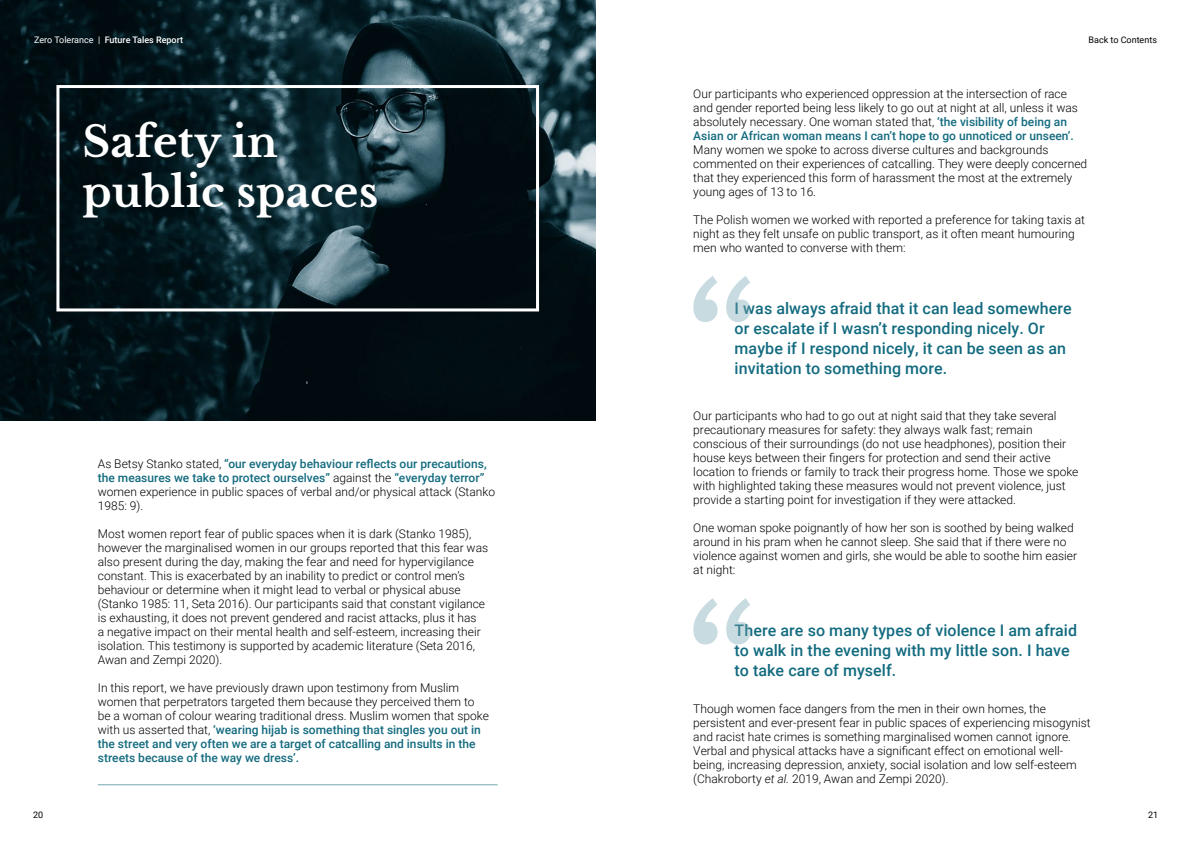
<style>
.page{position:relative;width:1191px;height:842px;background:#fff}
.page>*{position:absolute;margin:0;border:0;box-sizing:border-box;transform-origin:0 0}
.t1{font:700 42px/50px "Libre Baskerville";letter-spacing:.005em;color:#fff}
.t2{font:500 16px/20px "Roboto";letter-spacing:.005em;color:#136b7f}
.t3{font:300 12px/14px "Roboto";color:#000}
.t4{font:500 9px "Roboto";color:#fff}
.t5{font:9px "Roboto";color:#000}
.s1{font-weight:400}
.s2{font-weight:500;color:#136b7f}
.s3{font-style:italic}
</style>
<div class="page">
<img style="left:0;top:0;width:595px;height:421px">
<div style="left:56px;top:85px;width:483px;height:226px;border:3px solid #fff"></div>
<svg style="left:693px;top:276px;width:57px;height:46px"></svg>
<svg style="left:693px;top:598px;width:57px;height:46px"></svg>
<hr style="left:98px;top:784px;width:399px;height:1px;background:#72a6b2">
<p class="t4" style="left:34px;top:34px;width:151px"><span class="s1">Zero Tolerance |</span> Future Tales Report</p>
<h1 class="t1" style="left:83px;top:117px;width:297px">Safety in public spaces</h1>
<p class="t5" style="left:33px;top:808px;width:12px">20</p>
<p class="t3" style="left:98px;top:456px;width:399px">As Betsy Stanko stated, <span class="s2">“our everyday behaviour reflects our precautions, the measures we take to protect ourselves”</span> against the <span class="s2">“everyday terror” </span>women experience in public spaces of verbal and/or physical attack (Stanko 1985: 9).</p>
<p class="t3" style="left:98px;top:526px;width:392px">Most women report fear of public spaces when it is dark (Stanko 1985), however the marginalised women in our groups reported that this fear was also present during the day, making the fear and need for hypervigilance constant. This is exacerbated by an inability to predict or control men’s behaviour or determine when it might lead to verbal or physical abuse (Stanko 1985: 11, Seta 2016). Our participants said that constant vigilance is exhausting, it does not prevent gendered and racist attacks, plus it has<br>a negative impact on their mental health and self-esteem, increasing their isolation. This testimony is supported by academic literature (Seta 2016, Awan and Zempi 2020).</p>
<p class="t3" style="left:98px;top:680px;width:392px">In this report, we have previously drawn upon testimony from Muslim women that perpetrators targeted them because they perceived them to be a woman of colour wearing traditional dress. Muslim women that spoke with us asserted that, <span class="s2">‘wearing hijab is something that singles you out in the street and very often we are a target of catcalling and insults in the streets because of the way we dress’.</span></p>
<p class="t5" style="left:1088px;top:33px;width:70px">Back to Contents</p>
<p class="t3" style="left:693px;top:86px;width:386px">Our participants who experienced oppression at the intersection of race and gender reported being less likely to go out at night at all, unless it was absolutely necessary. One woman stated that, <span class="s2">‘the visibility of being an Asian or African woman means I can’t hope to go unnoticed or unseen’.</span></p>
<p class="t3" style="left:693px;top:142px;width:395px">Many women we spoke to across diverse cultures and backgrounds commented on their experiences of catcalling. They were deeply concerned that they experienced this form of harassment the most at the extremely young ages of 13 to 16.</p>
<p class="t3" style="left:693px;top:212px;width:393px">The Polish women we worked with reported a preference for taking taxis at night as they felt unsafe on public transport, as it often meant humouring men who wanted to converse with them:</p>
<h2 class="t2" style="left:734px;top:298px;width:338px">I was always afraid that it can lead somewhere or escalate if I wasn’t responding nicely. Or maybe if I respond nicely, it can be seen as an invitation to something more.</h2>
<p class="t3" style="left:693px;top:408px;width:387px">Our participants who had to go out at night said that they take several precautionary measures for safety: they always walk fast; remain conscious of their surroundings (do not use headphones), position their house keys between their fingers for protection and send their active location to friends or family to track their progress home. Those we spoke with highlighted taking these measures would not prevent violence, just provide a starting point for investigation if they were attacked.</p>
<p class="t3" style="left:693px;top:520px;width:385px">One woman spoke poignantly of how her son is soothed by being walked around in his pram when he cannot sleep. She said that if there were no violence against women and girls, she would be able to soothe him easier at night:</p>
<h2 class="t2" style="left:734px;top:620px;width:344px">There are so many types of violence I am afraid to walk in the evening with my little son. I have to take care of myself.</h2>
<p class="t3" style="left:693px;top:701px;width:399px">Though women face dangers from the men in their own homes, the persistent and ever-present fear in public spaces of experiencing misogynist and racist hate crimes is something marginalised women cannot ignore.<br>Verbal and physical attacks have a significant effect on emotional well&shy;being, increasing depression, anxiety, social isolation and low self-esteem (Chakroborty <span class="s3">et al.</span> 2019, Awan and Zempi 2020).</p>
<p class="t5" style="left:1148px;top:808px;width:12px">21</p>
</div>
